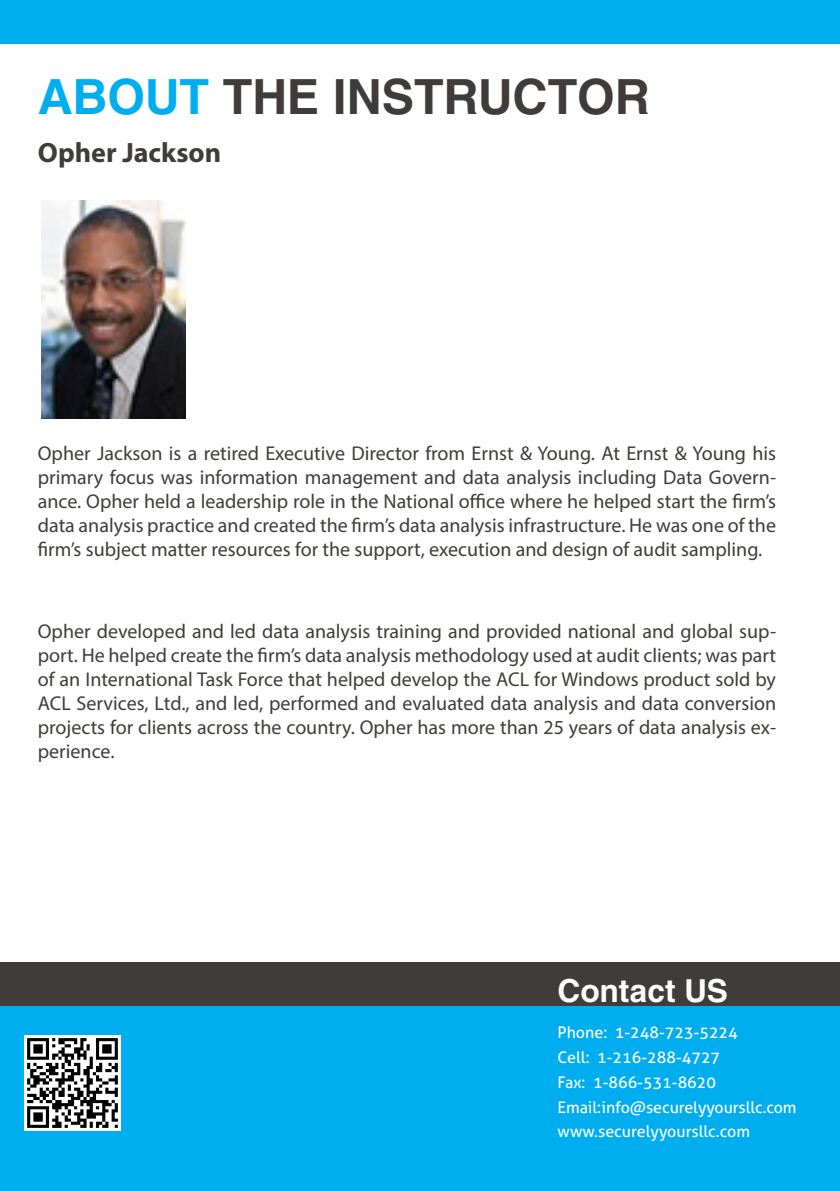
<style>
.page{position:relative;width:840px;height:1191px;background:#fff}
.page>*{position:absolute;margin:0;border:0;box-sizing:border-box;transform-origin:0 0}
.Main_Paragraph_Text{font:700 48px "Helios";color:#403c39}
.H2_Header{font:700 31.4px "Helios";color:#fff}
.Main_Paragraph_Text-2{font:700 28px "Myriad Pro";color:#403c39}
.Main_Paragraph_Text-3{font:20px/24px "Myriad Pro";color:#403c39;text-align:justify}
.Main_Paragraph_Text-4{font:16px "Aller";color:#fff}
.s1{color:#00aeef}
</style>
<div class="page">
<div style="left:0;top:0;width:839px;height:43px;background:#00aeef"></div>
<div style="left:0;top:1001px;width:839px;height:190px;background:#00aeef"></div>
<div style="left:0;top:962px;width:839px;height:44px;background:#403c39"></div>
<img style="left:25px;top:1035px;width:96px;height:95px">
<img style="left:41px;top:200px;width:144px;height:218px">
<p class="Main_Paragraph_Text" style="left:38px;top:69px;width:612px"><span class="s1">ABOUT</span> THE INSTRUCTOR</p>
<p class="Main_Paragraph_Text-2" style="left:38px;top:134px;width:185px">Opher Jackson</p>
<p class="Main_Paragraph_Text-3" style="left:38px;top:441px;width:739px">Opher Jackson is a retired Executive Director from Ernst &amp; Young. At Ernst &amp; Young his primary focus was information management and data analysis including Data Govern&shy;ance. Opher held a leadership role in the National office where he helped start the firm’s data analysis practice and created the firm’s data analysis infrastructure. He was one of the firm’s subject matter resources for the support, execution and design of audit sampling.</p>
<p class="Main_Paragraph_Text-3" style="left:38px;top:619px;width:739px">Opher developed and led data analysis training and provided national and global sup&shy;port. He helped create the firm’s data analysis methodology used at audit clients; was part of an International Task Force that helped develop the ACL for Windows product sold by ACL Services, Ltd., and led, performed and evaluated data analysis and data conversion projects for clients across the country. Opher has more than 25 years of data analysis ex&shy;perience.</p>
<p class="H2_Header" style="left:557px;top:972px;width:172px">Contact US</p>
<p class="Main_Paragraph_Text-4" style="left:557px;top:1022px;width:182px">Phone: 1-248-723-5224</p>
<p class="Main_Paragraph_Text-4" style="left:557px;top:1047px;width:164px">Cell: 1-216-288-4727</p>
<p class="Main_Paragraph_Text-4" style="left:557px;top:1072px;width:160px">Fax: 1-866-531-8620</p>
<p class="Main_Paragraph_Text-4" style="left:557px;top:1097px;width:240px">Email: info@securelyyoursllc.com</p>
<p class="Main_Paragraph_Text-4" style="left:557px;top:1122px;width:194px">www.securelyyoursllc.com</p>
</div>
